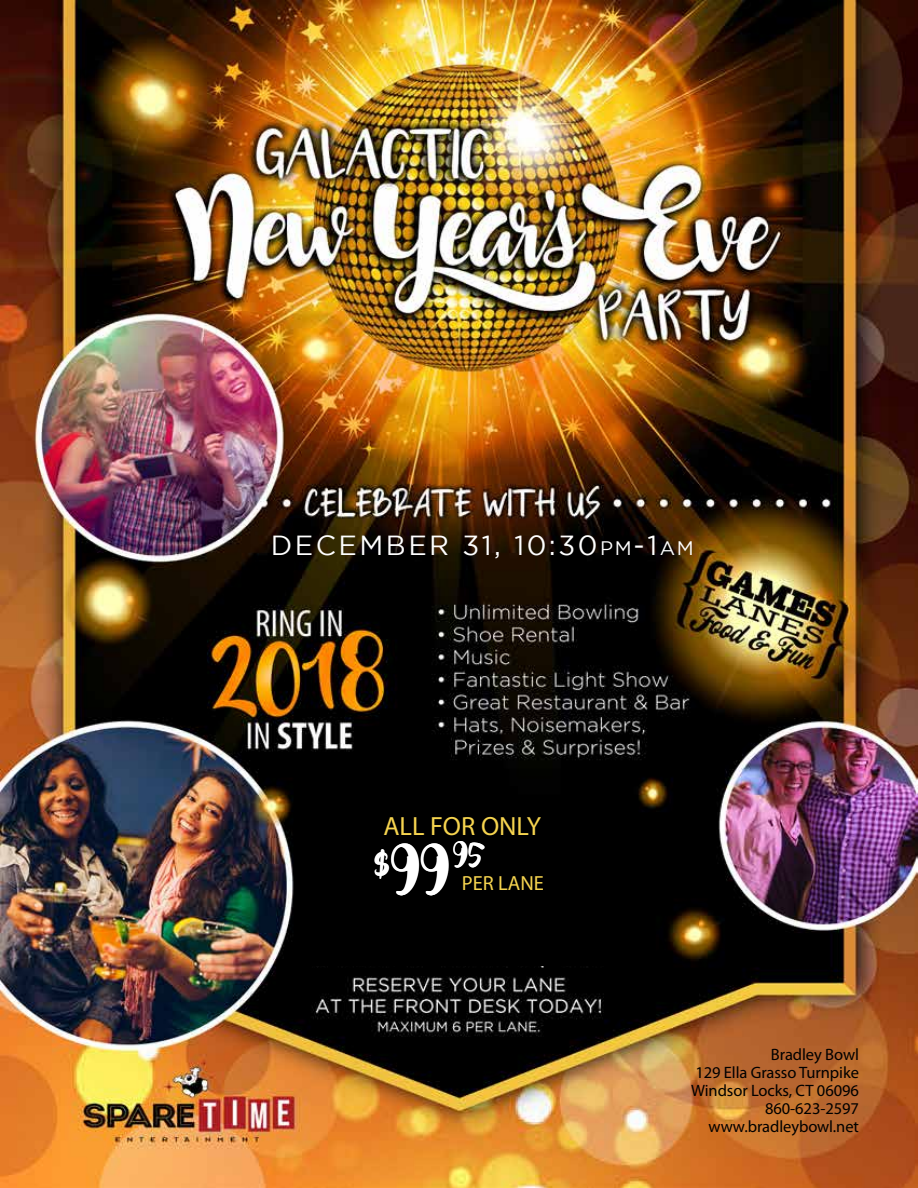
<style>
.page{position:relative;width:918px;height:1188px;background:#fff}
.page>*{position:absolute;margin:0;border:0;box-sizing:border-box;transform-origin:0 0}
.t1{font:29.55px "Lostin Wild";color:#fff}
.t2{font:27.6px "Gotham";letter-spacing:.09em;color:#fff}
.t3{font:26.4px "Myriad Pro";color:#f6d44f}
.t4{font:20.55px "Myriad Pro";color:#f6d44f}
.t5{font:20.1px "Lostin Wild";color:#fff}
.t6{font:16.5px/18px "Myriad Pro";letter-spacing:-.005em;color:#000;text-align:right}
.t7{font:14.85px "Lostin Wild";color:#fff}
.s1{font-size:19.5px}
</style>
<div class="page">
<img style="left:0;top:0;width:918px;height:1188px">
<div style="left:308px;top:920px;width:297px;height:46px;background:#000"></div>
<svg style="left:452px;top:841px;width:16px;height:28px"></svg>
<h2 class="t2" style="left:271px;top:530px;width:425px">DECEMBER 31, 10:30<span class="s1">PM</span>-1<span class="s1">AM</span></h2>
<h3 class="t3" style="left:383px;top:810px;width:159px">ALL FOR ONLY</h3>
<p class="t5" style="left:375px;top:860px;width:15px">$</p>
<h1 class="t1" style="left:389px;top:869px;width:63px">99</h1>
<p class="t7" style="left:469px;top:855px;width:18px">5</p>
<p class="t4" style="left:462px;top:871px;width:84px">PER LANE</p>
<p class="t6" style="left:691px;top:1045px;width:169px">Bradley Bowl<br>129 Ella Grasso Turnpike<br>Windsor Locks, CT 06096<br>860-623-2597 www.bradleybowl.net</p>
</div>
